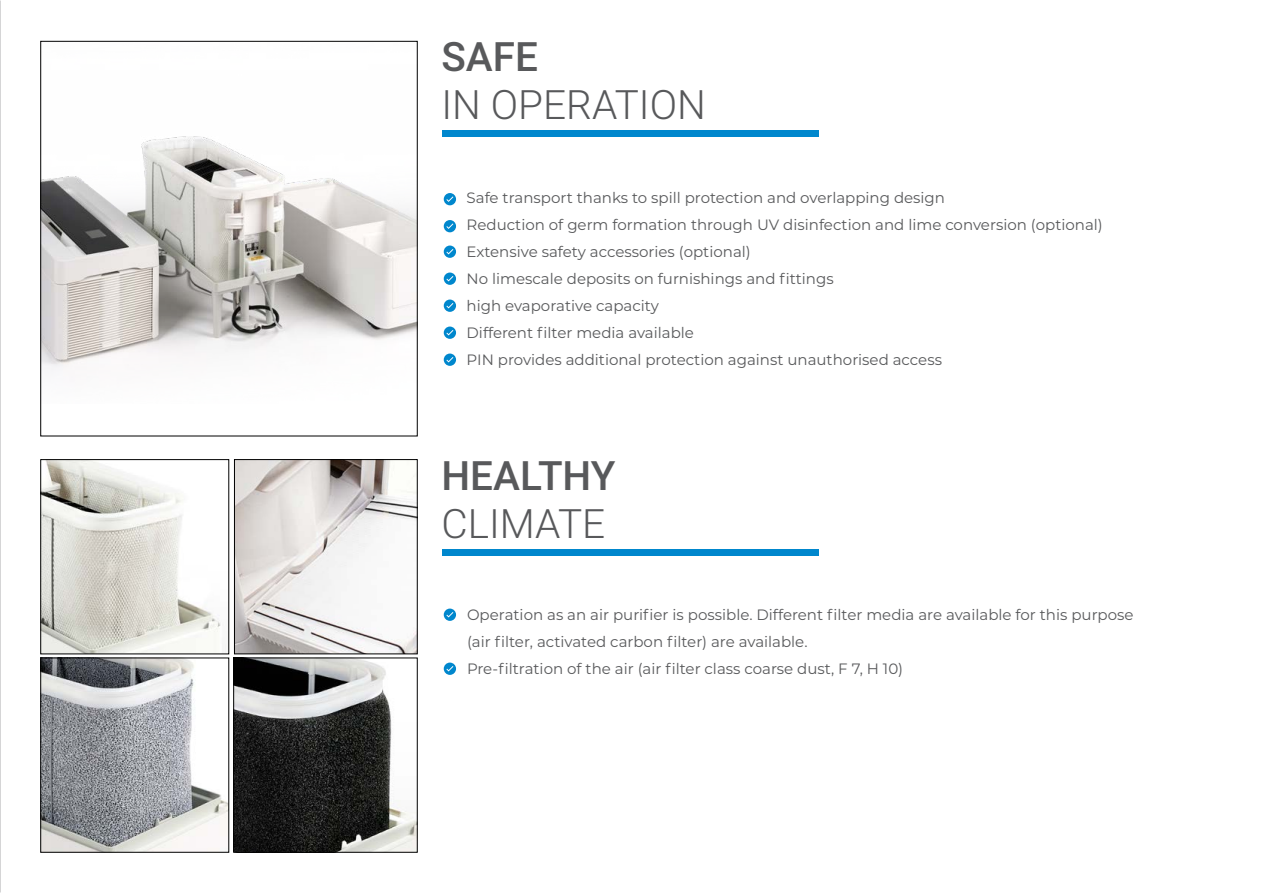
<style>
.page{position:relative;width:1263px;height:893px;background:#fff}
.page>*{position:absolute;margin:0;border:0;box-sizing:border-box;transform-origin:0 0}
.t1{font:300 40.5px "Roboto";color:#58595b}
.t2{font:500 40.5px "Roboto";color:#58595b}
.t3{font:15px/27px "Montserrat";color:#58595b}
</style>
<div class="page">
<div style="left:441px;top:131px;width:377px;height:6px;background:#0087cd"></div>
<div style="left:441px;top:549px;width:377px;height:7px;background:#0087cd"></div>
<img style="left:43px;top:136px;width:372px;height:234px">
<img style="left:43px;top:461px;width:183px;height:191px">
<img style="left:236px;top:461px;width:179px;height:191px">
<div style="left:234px;top:459px;width:183px;height:195px;border:1px solid #000"></div>
<img style="left:43px;top:660px;width:184px;height:190px">
<img style="left:235px;top:660px;width:180px;height:190px">
<div style="left:233px;top:658px;width:184px;height:194px;border:1px solid #000"></div>
<div style="left:444px;top:193px;width:12px;height:12px;background:#0087cd;border-radius:50%"></div>
<svg style="left:446px;top:196px;width:7px;height:6px"></svg>
<div style="left:444px;top:300px;width:12px;height:12px;background:#0087cd;border-radius:50%"></div>
<svg style="left:446px;top:303px;width:7px;height:5px"></svg>
<div style="left:444px;top:220px;width:12px;height:12px;background:#0087cd;border-radius:50%"></div>
<svg style="left:446px;top:223px;width:7px;height:6px"></svg>
<div style="left:444px;top:327px;width:12px;height:12px;background:#0087cd;border-radius:50%"></div>
<svg style="left:446px;top:330px;width:7px;height:5px"></svg>
<div style="left:444px;top:354px;width:12px;height:12px;background:#0087cd;border-radius:50%"></div>
<svg style="left:446px;top:357px;width:7px;height:5px"></svg>
<div style="left:444px;top:609px;width:12px;height:12px;background:#0087cd;border-radius:50%"></div>
<svg style="left:446px;top:612px;width:7px;height:5px"></svg>
<div style="left:444px;top:663px;width:12px;height:12px;background:#0087cd;border-radius:50%"></div>
<svg style="left:446px;top:666px;width:7px;height:5px"></svg>
<div style="left:444px;top:246px;width:12px;height:12px;background:#0087cd;border-radius:50%"></div>
<svg style="left:446px;top:249px;width:7px;height:5px"></svg>
<div style="left:444px;top:273px;width:12px;height:12px;background:#0087cd;border-radius:50%"></div>
<svg style="left:446px;top:276px;width:7px;height:5px"></svg>
<h1 class="t2" style="left:441px;top:28px;width:98px">SAFE</h1>
<h1 class="t1" style="left:441px;top:77px;width:266px">IN OPERATION</h1>
<p class="t3" style="left:467px;top:183px;width:638px">Safe transport thanks to spill protection and overlapping design<br>Reduction of germ formation through UV disinfection and lime conversion (optional)<br>Extensive safety accessories (optional)<br>No limescale deposits on furnishings and fittings<br>high evaporative capacity<br>Different filter media available<br>PIN provides additional protection against unauthorised access</p>
<h1 class="t2" style="left:441px;top:447px;width:175px">HEALTHY</h1>
<h1 class="t1" style="left:441px;top:496px;width:165px">CLIMATE</h1>
<p class="t3" style="left:467px;top:600px;width:668px">Operation as an air purifier is possible. Different filter media are available for this purpose (air filter, activated carbon filter) are available.<br>Pre-filtration of the air (air filter class coarse dust, F 7, H 10)</p>
</div>
